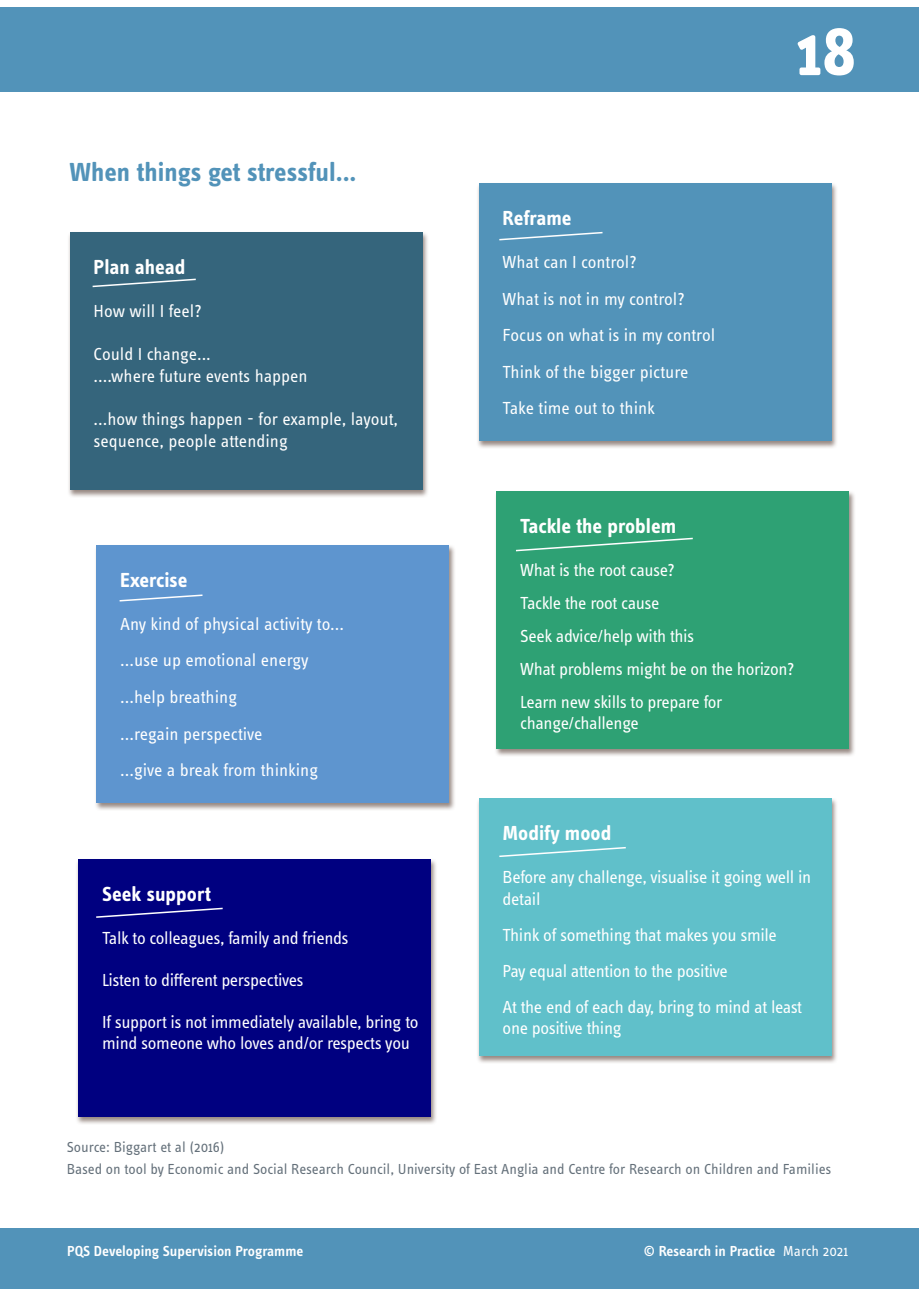
<style>
.page{position:relative;width:919px;height:1289px;background:#fff}
.page>*{position:absolute;margin:0;border:0;box-sizing:border-box;transform-origin:0 0}
.t1{font:700 72px "Info Text Pro";color:#fff}
.t2{font:700 27px "Info Text Pro";letter-spacing:-.005em;color:#5293b9}
.t3{font:700 21px "Info Text Pro";color:#fff}
.t4{font:18px/21px "Info Text Pro";letter-spacing:-.02em;color:#fff}
.t5{font:18px/21.6px "Info Text Pro";color:#fff}
.t6{font:15px "Info Text Pro";color:#64707a}
.t7{font:600 15px "Info Text Pro";color:#fff}
.s1{font-weight:400}
</style>
<div class="page">
<div style="left:0;top:1228px;width:918px;height:60px;background:#5293b9"></div>
<div style="left:67px;top:231px;width:362px;height:267px;background:#76635b;opacity:.75"></div>
<div style="left:70px;top:232px;width:352px;height:258px;background:#35657c"></div>
<div style="left:476px;top:182px;width:362px;height:267px;background:#76635b;opacity:.75"></div>
<div style="left:478px;top:183px;width:353px;height:258px;background:#5293b9"></div>
<div style="left:94px;top:544px;width:362px;height:267px;background:#76635b;opacity:.75"></div>
<div style="left:96px;top:545px;width:353px;height:257px;background:#5e95cf"></div>
<div style="left:494px;top:490px;width:362px;height:267px;background:#76635b;opacity:.75"></div>
<div style="left:496px;top:491px;width:353px;height:258px;background:#2ea174"></div>
<div style="left:76px;top:858px;width:362px;height:267px;background:#76635b;opacity:.75"></div>
<div style="left:78px;top:859px;width:353px;height:258px;background:#000080"></div>
<div style="left:476px;top:797px;width:362px;height:267px;background:#76635b;opacity:.75"></div>
<div style="left:478px;top:798px;width:353px;height:258px;background:#60c0ca"></div>
<svg style="left:92px;top:278px;width:104px;height:10px"></svg>
<svg style="left:119px;top:594px;width:84px;height:8px"></svg>
<svg style="left:96px;top:907px;width:127px;height:11px"></svg>
<svg style="left:499px;top:847px;width:127px;height:10px"></svg>
<svg style="left:499px;top:231px;width:104px;height:10px"></svg>
<svg style="left:516px;top:537px;width:177px;height:15px"></svg>
<div style="left:0;top:7px;width:918px;height:84px;background:#5293b9"></div>
<p class="t2" style="left:70px;top:156px;width:288px">When things get stressful...</p>
<p class="t3" style="left:94px;top:254px;width:93px">Plan ahead</p>
<p class="t5" style="left:94px;top:299px;width:110px">How will I feel?</p>
<p class="t5" style="left:94px;top:343px;width:119px">Could I change...</p>
<p class="t5" style="left:94px;top:364px;width:215px">....where future events happen</p>
<p class="t5" style="left:94px;top:407px;width:306px">...how things happen - for example, layout, sequence, people attending</p>
<p class="t3" style="left:120px;top:567px;width:69px">Exercise</p>
<p class="t5" style="left:120px;top:612px;width:225px">Any kind of physical activity to...</p>
<p class="t5" style="left:120px;top:649px;width:190px">...use up emotional energy</p>
<p class="t5" style="left:120px;top:685px;width:119px">...help breathing</p>
<p class="t5" style="left:120px;top:722px;width:144px">...regain perspective</p>
<p class="t4" style="left:120px;top:759px;width:200px">...give a break from thinking</p>
<p class="t3" style="left:102px;top:881px;width:110px">Seek support</p>
<p class="t4" style="left:102px;top:927px;width:248px">Talk to colleagues, family and friends</p>
<p class="t4" style="left:102px;top:969px;width:203px">Listen to different perspectives</p>
<p class="t4" style="left:102px;top:1011px;width:318px">If support is not immediately available, bring to mind someone who loves and/or respects you</p>
<p class="t3" style="left:502px;top:205px;width:70px">Reframe</p>
<p class="t4" style="left:502px;top:251px;width:136px">What can I control?</p>
<p class="t4" style="left:502px;top:288px;width:184px">What is not in my control?</p>
<p class="t4" style="left:502px;top:324px;width:214px">Focus on what is in my control</p>
<p class="t5" style="left:502px;top:360px;width:187px">Think of the bigger picture</p>
<p class="t5" style="left:502px;top:397px;width:154px">Take time out to think</p>
<p class="t1" style="left:795px;top:7px;width:62px">18</p>
<p class="t3" style="left:520px;top:513px;width:157px">Tackle the problem</p>
<p class="t4" style="left:520px;top:559px;width:156px">What is the root cause?</p>
<p class="t4" style="left:520px;top:592px;width:140px">Tackle the root cause</p>
<p class="t4" style="left:520px;top:625px;width:175px">Seek advice/help with this</p>
<p class="t4" style="left:520px;top:658px;width:275px">What problems might be on the horizon?</p>
<p class="t4" style="left:520px;top:691px;width:204px">Learn new skills to prepare for</p>
<p class="t4" style="left:520px;top:712px;width:120px">change/challenge</p>
<p class="t3" style="left:502px;top:820px;width:110px">Modify mood</p>
<p class="t4" style="left:502px;top:866px;width:310px;line-height:21.6px">Before any challenge, visualise it going well in detail</p>
<p class="t4" style="left:502px;top:924px;width:276px">Think of something that makes you smile</p>
<p class="t4" style="left:502px;top:960px;width:226px">Pay equal attention to the positive</p>
<p class="t4" style="left:502px;top:996px;width:301px">At the end of each day, bring to mind at least</p>
<p class="t4" style="left:502px;top:1017px;width:121px">one positive thing</p>
<p class="t6" style="left:67px;top:1137px;width:159px">Source: Biggart et al (2016)</p>
<p class="t6" style="left:67px;top:1160px;width:766px">Based on tool by Economic and Social Research Council, University of East Anglia and Centre for Research on Children and Families</p>
<p class="t7" style="left:67px;top:1242px;width:238px">PQS Developing Supervision Programme</p>
<p class="t7" style="left:643px;top:1241px;width:206px">© Research in Practice <span class="s1">March 2021</span></p>
</div>
